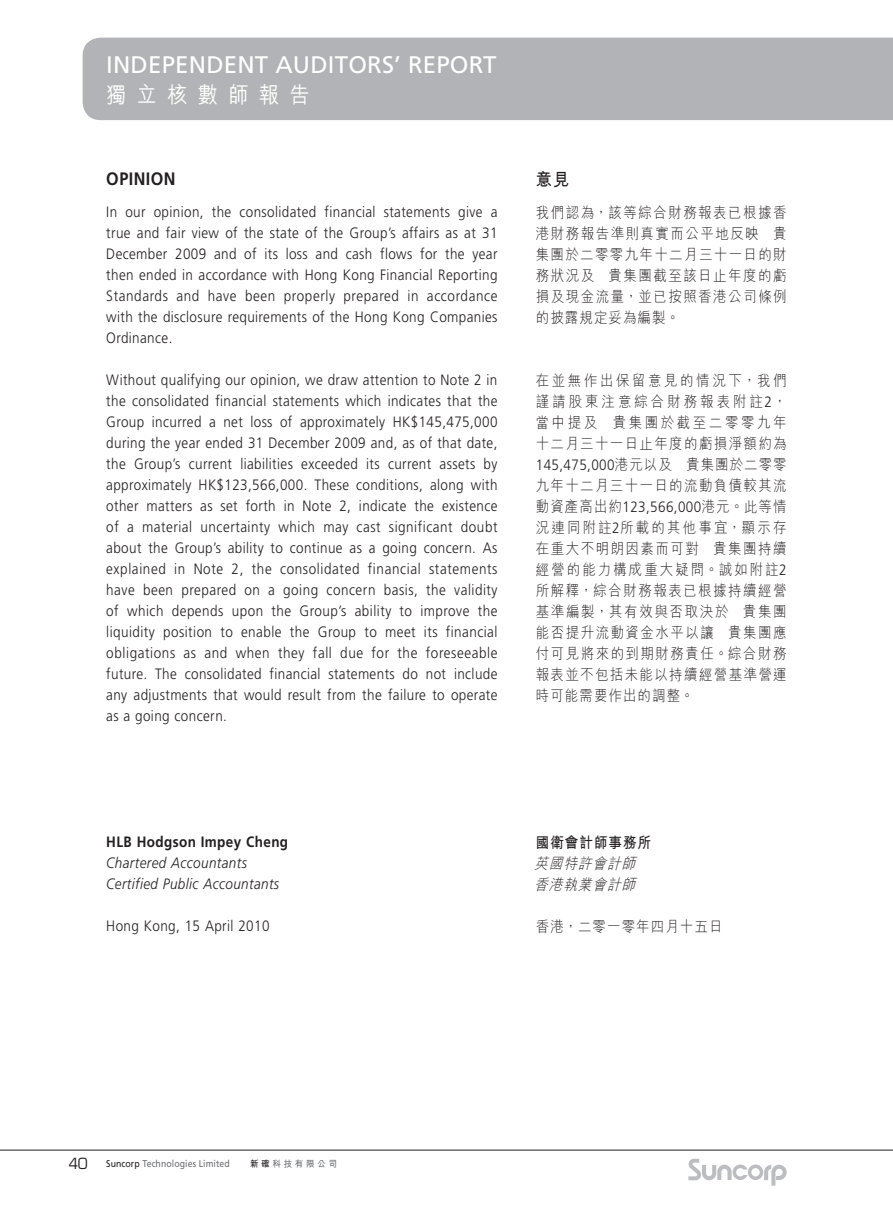
<style>
.page{position:relative;width:893px;height:1212px;background:#fff}
.page>*{position:absolute;margin:0;border:0;box-sizing:border-box;transform-origin:0 0}
.t1{font:24px "Frutiger LT Std";letter-spacing:.01em;color:#fff}
.t2{font:22.5px "M Hei HK Medium B5 pc H";letter-spacing:.51em;color:#fff;scale:.9 1}
.t3{font:700 18px "Frutiger LT Std";letter-spacing:.03em;color:#231f20;scale:.9 1}
.t4{font:18px "M Hei HK Bold B5 pc H";color:#231f20;scale:.9 1}
.t5{font:300 15px/21px "Frutiger LT Std";letter-spacing:.03em;color:#231f20;text-align:justify;scale:.9 1}
.t6{font:15px/21px "M Hei HK Light B5 pc H";letter-spacing:.1em;color:#231f20;text-align:justify;scale:.9 1}
.t7{font:italic 300 15px/21px "Frutiger LT Std";letter-spacing:.03em;color:#231f20;scale:.9 1}
.t8{font:700 15px "Frutiger LT Std";letter-spacing:.03em;color:#231f20;scale:.9 1}
.t9{font:italic 15px/21px "M Hei HK Light B5 pc H";color:#231f20;scale:.9 1}
.t10{font:15px "M Hei HK Light B5 pc H";letter-spacing:.08em;color:#231f20;scale:.9 1}
.t11{font:15px "M Hei HK Bold B5 pc H";letter-spacing:.08em;color:#231f20;scale:.9 1}
.t12{font:9.75px "Frutiger LT Std";letter-spacing:.01em;color:#6c6d70;scale:.9 1}
.t13{font:9px "M Hei HK Bold B5 pc H";letter-spacing:.31em;color:#6c6d70;scale:.95 1}
.s1{font-family:"Frutiger LT Std";font-weight:300}
.s2{font-family:"Eurostile LT Std";font-size:15px;color:#231f20}
.s3{color:#231f20}
</style>
<div class="page">
<div style="left:83px;top:38px;width:810px;height:82px;background:#b2b3b7"></div>
<svg style="left:688px;top:1159px;width:99px;height:26px"></svg>
<hr style="left:0;top:1150px;width:893px;height:1px;background:#231f20">
<h1 class="t1" style="left:106px;top:51px;width:392px">INDEPENDENT AUDITORS’ REPORT</h1>
<h2 class="t2" style="left:106px;top:86px;width:228px">獨立核數師報告</h2>
<p class="t3" style="left:106px;top:168px;width:79px">OPINION</p>
<p class="t5" style="left:106px;top:202px;width:436px">In our opinion, the consolidated financial statements give a true and fair view of the state of the Group’s affairs as at 31<br>December 2009 and of its loss and cash flows for the year then ended in accordance with Hong Kong Financial Reporting Standards and have been properly prepared in accordance with the disclosure requirements of the Hong Kong Companies Ordinance.</p>
<p class="t5" style="left:106px;top:370px;width:436px">Without qualifying our opinion, we draw attention to Note 2 in the consolidated financial statements which indicates that the Group incurred a net loss of approximately HK$145,475,000 during the year ended 31 December 2009 and, as of that date, the Group’s current liabilities exceeded its current assets by approximately HK$123,566,000. These conditions, along with other matters as set forth in Note 2, indicate the existence of a material uncertainty which may cast significant doubt about the Group’s ability to continue as a going concern. As explained in Note 2, the consolidated financial statements have been prepared on a going concern basis, the validity of which depends upon the Group’s ability to improve the liquidity position to enable the Group to meet its financial obligations as and when they fall due for the foreseeable future. The consolidated financial statements do not include any adjustments that would result from the failure to operate as a going concern.</p>
<p class="t4" style="left:536px;top:173px;width:39px">意見</p>
<p class="t6" style="left:536px;top:203px;width:280px">我們認為，該等綜合財務報表已根據香港財務報告準則真實而公平地反映　貴集團於二零零九年十二月三十一日的財務狀況及　貴集團截至該日止年度的虧損及現金流量，並已按照香港公司條例的披露規定妥為編製。</p>
<p class="t6" style="left:536px;top:371px;width:280px">在並無作出保留意見的情況下，我們謹請股東注意綜合財務報表附註<span class="s1">2</span>，當中提及　貴集團於截至二零零九年十二月三十一日止年度的虧損淨額約為<span class="s1">145,475,000</span>港元以及　貴集團於二零零九年十二月三十一日的流動負債較其流動資產高出約<span class="s1">123,566,000</span>港元。此等情況連同附註<span class="s1">2</span>所載的其他事宜，顯示存在重大不明朗因素而可對　貴集團持續經營的能力構成重大疑問。誠如附註<span class="s1">2</span>所解釋，綜合財務報表已根據持續經營基準編製，其有效與否取決於　貴集團能否提升流動資金水平以讓　貴集團應付可見將來的到期財務責任。綜合財務報表並不包括未能以持續經營基準營運時可能需要作出的調整。</p>
<p class="t8" style="left:106px;top:832px;width:204px">HLB Hodgson Impey Cheng</p>
<p class="t7" style="left:106px;top:853px;width:194px">Chartered Accountants<br>Certified Public Accountants</p>
<p class="t5" style="left:106px;top:916px;width:183px">Hong Kong, 15 April 2010</p>
<p class="t11" style="left:536px;top:836px;width:130px">國衛會計師事務所</p>
<p class="t9" style="left:534px;top:854px;width:118px">英國特許會計師香港執業會計師</p>
<p class="t10" style="left:536px;top:920px;width:209px">香港，二零一零年四月十五日</p>
<p class="t12" style="left:69px;top:1158px;width:180px"><span class="s2">40</span> <span class="s3">Suncorp</span> Technologies Limited</p>
<p class="t13" style="left:250px;top:1160px;width:93px"><span class="s3">新確</span>科技有限公司</p>
</div>
